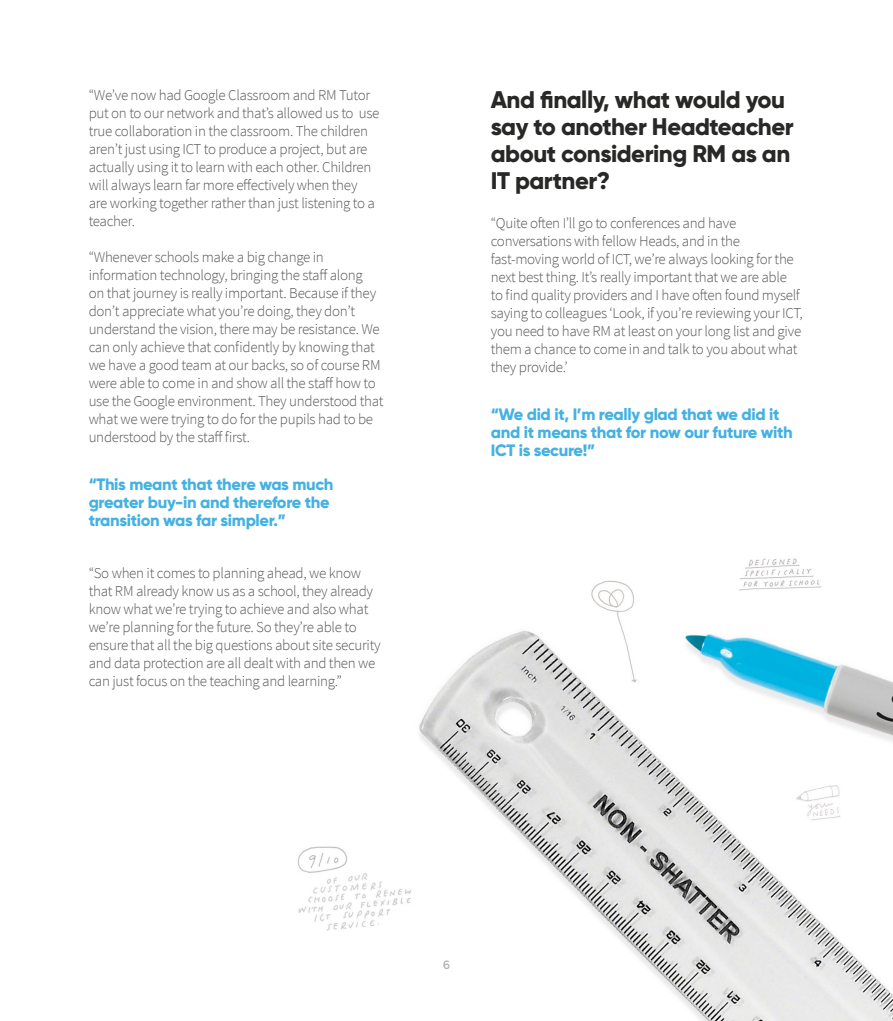
<style>
.page{position:relative;width:893px;height:1021px;background:#fff}
.page>*{position:absolute;margin:0;border:0;box-sizing:border-box;transform-origin:0 0}
.t1{font:800 24px/27px "Gilroy";letter-spacing:-.02em;color:#282827}
.t2{font:800 16.5px/18px "Gilroy";letter-spacing:-.02em;color:#44b1e3}
.t3{font:300 15px/18px "Source Sans Pro";letter-spacing:-.02em;color:#575756}
.t4{font:12px "Montserrat";color:#b3b2b2}
</style>
<div class="page">
<img style="left:297px;top:558px;width:596px;height:462px">
<p class="t3" style="left:89px;top:86px;width:292px">“We’ve now had Google Classroom and RM Tutor put on to our network and that’s allowed us to use true collaboration in the classroom. The children aren’t just using ICT to produce a project, but are actually using it to learn with each other. Children will always learn far more effectively when they are working together rather than just listening to a teacher.</p>
<p class="t3" style="left:89px;top:248px;width:296px">“Whenever schools make a big change in information technology, bringing the staff along<br>on that journey is really important. Because if they don’t appreciate what you’re doing, they don’t understand the vision, there may be resistance. We can only achieve that confidently by knowing that we have a good team at our backs, so of course RM were able to come in and show all the staff how to use the Google environment. They understood that what we were trying to do for the pupils had to be understood by the staff first.</p>
<p class="t2" style="left:89px;top:475px;width:246px">“This meant that there was much greater buy-in and therefore the transition was far simpler.”</p>
<p class="t3" style="left:89px;top:564px;width:293px">“So when it comes to planning ahead, we know that RM already know us as a school, they already know what we’re trying to achieve and also what we’re planning for the future. So they’re able to ensure that all the big questions about site security and data protection are all dealt with and then we can just focus on the teaching and learning.”</p>
<h1 class="t1" style="left:491px;top:86px;width:304px">And finally, what would you say to another Headteacher about considering RM as an<br>IT partner?</h1>
<p class="t3" style="left:491px;top:214px;width:313px">“Quite often I’ll go to conferences and have conversations with fellow Heads, and in the fast-moving world of ICT, we’re always looking for the next best thing. It’s really important that we are able to find quality providers and I have often found myself saying to colleagues ‘Look, if you’re reviewing your ICT, you need to have RM at least on your long list and give them a chance to come in and talk to you about what they provide.’</p>
<p class="t2" style="left:491px;top:405px;width:303px">“We did it, I’m really glad that we did it and it means that for now our future with<br>ICT is secure!”</p>
<p class="t4" style="left:443px;top:957px;width:9px">6</p>
</div>
